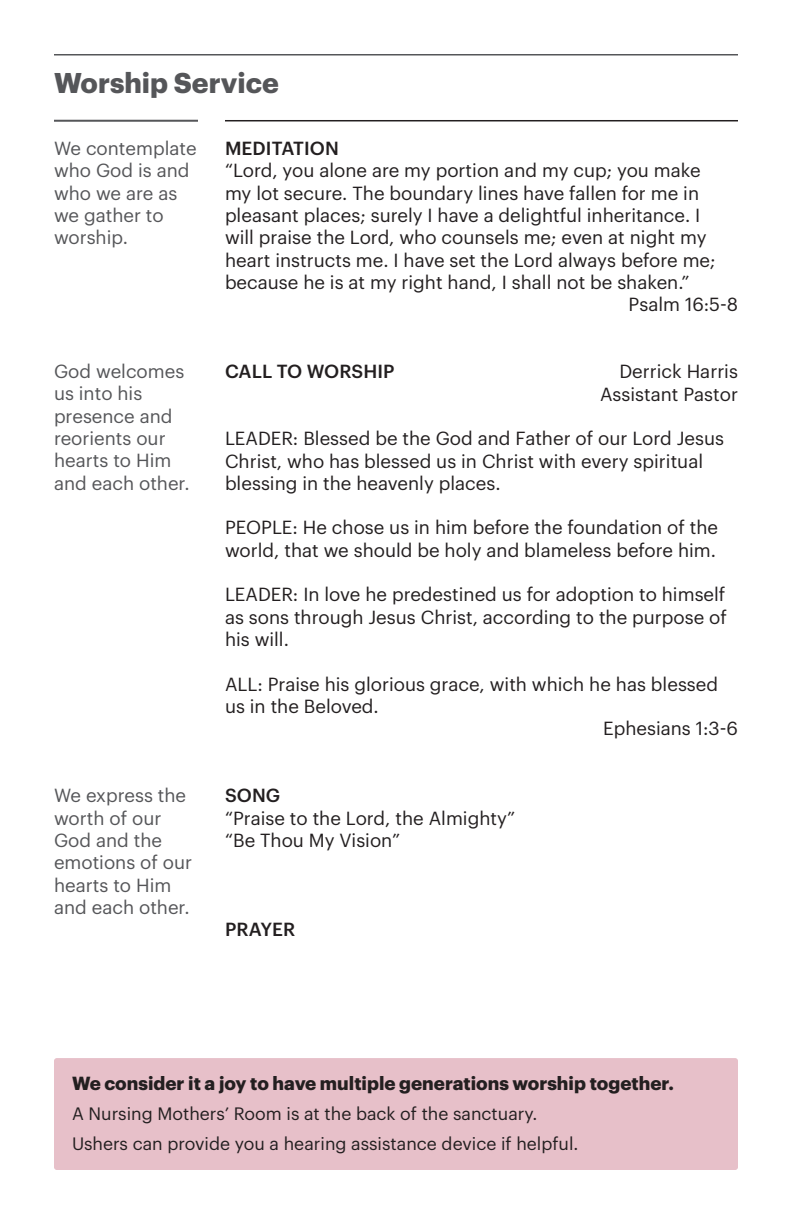
<style>
.page{position:relative;width:792px;height:1224px;background:#fff}
.page>*{position:absolute;margin:0;border:0;box-sizing:border-box;transform-origin:0 0}
.t1{font:700 28px "Graphik";color:#555659}
.t2{font:18.6px/22.4px "Graphik";color:#231f20}
.t3{font:18.6px/22.4px "Graphik";color:#555659}
.t4{font:700 18.6px "Graphik";color:#231f20}
.t5{font:500 18.6px "Graphik";letter-spacing:.005em;color:#231f20}
.t6{font:17.6px "Graphik";color:#231f20}
</style>
<div class="page">
<hr style="left:54px;top:120px;width:144px;height:2px;background:#555659">
<hr style="left:225px;top:120px;width:513px;height:1px;background:#231f20">
<hr style="left:54px;top:54px;width:684px;height:2px;background:#555659">
<div style="left:54px;top:1058px;width:684px;height:112px;background:#e7c0c9;border-radius:3px"></div>
<p class="t1" style="left:54px;top:61px;width:226px">Worship Service</p>
<p class="t3" style="left:54px;top:135px;width:144px">We contemplate who God is and who we are as we gather to worship.</p>
<p class="t3" style="left:54px;top:359px;width:137px">God welcomes us into his presence and reorients our hearts to Him and each other.</p>
<p class="t3" style="left:54px;top:783px;width:140px">We express the worth of our<br>God and the emotions of our hearts to Him and each other.</p>
<p class="t5" style="left:225px;top:134px;width:115px">MEDITATION</p>
<p class="t2" style="left:225px;top:158px;width:492px">“Lord, you alone are my portion and my cup; you make my lot secure. The boundary lines have fallen for me in pleasant places; surely I have a delightful inheritance. I will praise the Lord, who counsels me; even at night my heart instructs me. I have set the Lord always before me; because he is at my right hand, I shall not be shaken.”</p>
<p class="t2" style="left:629px;top:292px;width:111px">Psalm 16:5-8</p>
<p class="t5" style="left:225px;top:357px;width:171px">CALL TO WORSHIP</p>
<p class="t2" style="left:600px;top:359px;width:139px;text-align:right">Derrick Harris<br>Assistant Pastor</p>
<p class="t2" style="left:225px;top:426px;width:501px">LEADER: Blessed be the God and Father of our Lord Jesus<br>Christ, who has blessed us in Christ with every spiritual blessing in the heavenly places.</p>
<p class="t2" style="left:225px;top:515px;width:495px">PEOPLE: He chose us in him before the foundation of the world, that we should be holy and blameless before him.</p>
<p class="t2" style="left:225px;top:582px;width:503px;text-align:justify">LEADER: In love he predestined us for adoption to himself as sons through Jesus Christ, according to the purpose of his will.</p>
<p class="t2" style="left:225px;top:671px;width:495px">ALL: Praise his glorious grace, with which he has blessed us in the Beloved.</p>
<p class="t2" style="left:603px;top:716px;width:136px">Ephesians 1:3-6</p>
<p class="t5" style="left:225px;top:781px;width:57px">SONG</p>
<p class="t2" style="left:225px;top:805px;width:292px">“Praise to the Lord, the Almighty”</p>
<p class="t2" style="left:225px;top:827px;width:177px">“Be Thou My Vision”</p>
<p class="t5" style="left:225px;top:915px;width:72px">PRAYER</p>
<p class="t4" style="left:72px;top:1069px;width:603px">We consider it a joy to have multiple generations worship together.</p>
<p class="t6" style="left:72px;top:1101px;width:467px">A Nursing Mothers’ Room is at the back of the sanctuary.</p>
<p class="t6" style="left:72px;top:1131px;width:508px">Ushers can provide you a hearing assistance device if helpful.</p>
</div>
